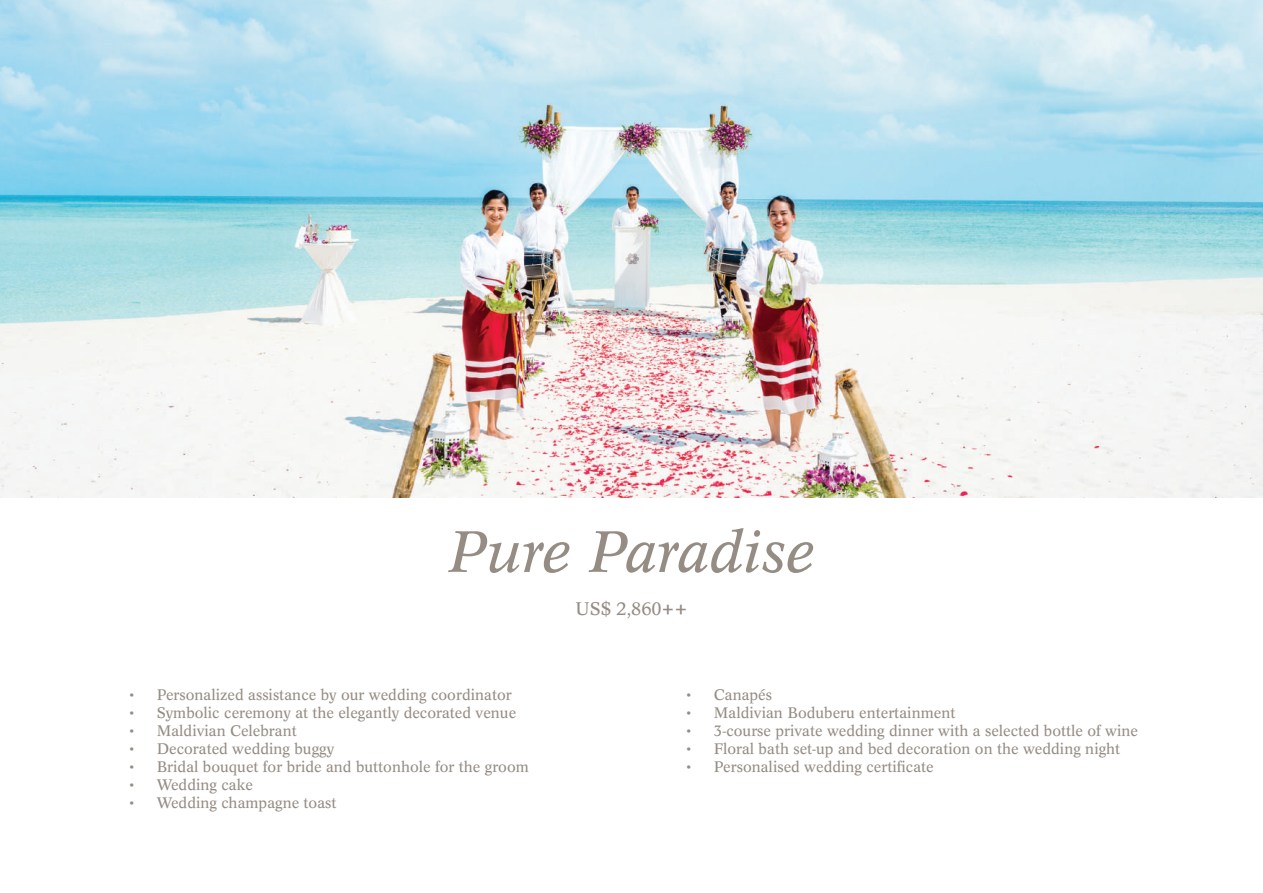
<style>
.page{position:relative;width:1263px;height:893px;background:#fff}
.page>*{position:absolute;margin:0;border:0;box-sizing:border-box;transform-origin:0 0}
.t1{font:italic 57.6px "Concorde BQ";color:#958c83}
.t2{font:18px "Concorde BQ";color:#958c83}
.t3{font:15px "Concorde BQ";color:#958c83}
</style>
<div class="page">
<img style="left:0;top:0;width:1263px;height:497px">
<h1 class="t1" style="left:448px;top:518px;width:368px">Pure Paradise</h1>
<p class="t2" style="left:575px;top:599px;width:114px">US$ 2,860++</p>
<p class="t3" style="left:130px;top:686px;width:383px">• Personalized assistance by our wedding coordinator</p>
<p class="t3" style="left:130px;top:704px;width:388px">• Symbolic ceremony at the elegantly decorated venue</p>
<p class="t3" style="left:130px;top:722px;width:169px">• Maldivian Celebrant</p>
<p class="t3" style="left:130px;top:740px;width:206px">• Decorated wedding buggy</p>
<p class="t3" style="left:130px;top:758px;width:401px">• Bridal bouquet for bride and buttonhole for the groom</p>
<p class="t3" style="left:130px;top:776px;width:125px">• Wedding cake</p>
<p class="t3" style="left:130px;top:794px;width:208px">• Wedding champagne toast</p>
<p class="t3" style="left:687px;top:686px;width:87px">• Canapés</p>
<p class="t3" style="left:687px;top:704px;width:270px">• Maldivian Boduberu entertainment</p>
<p class="t3" style="left:687px;top:722px;width:453px">• 3-course private wedding dinner with a selected bottle of wine</p>
<p class="t3" style="left:687px;top:740px;width:435px">• Floral bath set-up and bed decoration on the wedding night</p>
<p class="t3" style="left:687px;top:758px;width:248px">• Personalised wedding certificate</p>
</div>
